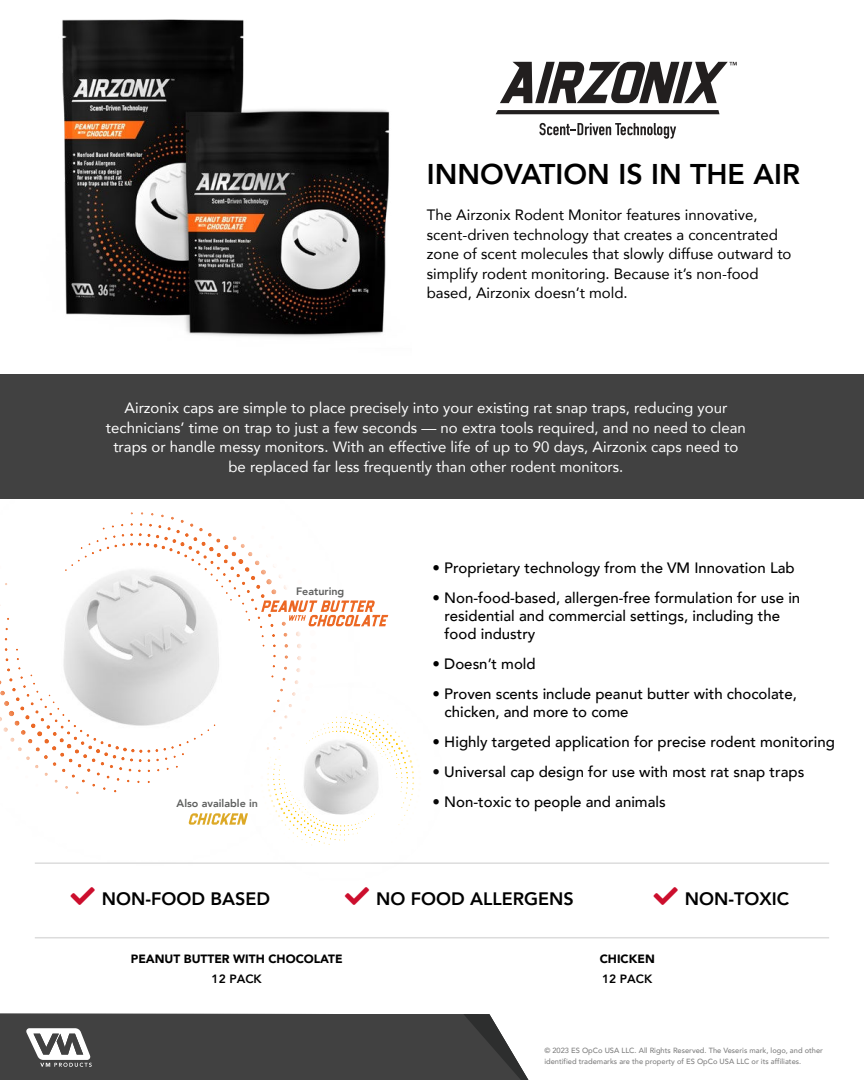
<style>
.page{position:relative;width:864px;height:1080px;background:#fff}
.page>*{position:absolute;margin:0;border:0;box-sizing:border-box;transform-origin:0 0}
.t1{font:800 28.5px "Avenir";color:#000}
.t2{font:800 18px "Avenir";color:#000}
.t3{font:500 15px/30px "Avenir";color:#000}
.t4{font:15px/19.5px "Avenir";color:#fff;text-align:center}
.t5{font:15px/19.5px "Avenir";color:#000}
.t6{font:900 12px "Avenir";color:#000}
.t7{font:800 12px "Avenir";color:#000}
.t8{font:800 10.8px "Avenir";color:#5e5f5e}
.t9{font:500 7.5px/10.5px "Avenir";color:#808080}
</style>
<div class="page">
<img style="left:0;top:537px;width:389px;height:477px">
<svg style="left:102px;top:512px;width:134px;height:25px"></svg>
<img style="left:62px;top:19px;width:328px;height:318px">
<div style="left:260px;top:602px;width:14px;height:10px;background:#fff"></div>
<svg style="left:261px;top:600px;width:127px;height:26px"></svg>
<svg style="left:0;top:1014px;width:529px;height:66px;background:#4d4d4d"></svg>
<svg style="left:496px;top:110px;width:224px;height:4px"></svg>
<svg style="left:539px;top:123px;width:137px;height:16px"></svg>
<svg style="left:500px;top:62px;width:237px;height:41px"></svg>
<div style="left:0;top:375px;width:864px;height:124px;background:#414141"></div>
<hr style="left:35px;top:862px;width:794px;height:2px;background:#dcdcdc">
<hr style="left:35px;top:937px;width:794px;height:1px;background:#dcdcdc">
<img style="left:181px;top:654px;width:307px;height:305px">
<svg style="left:336px;top:712px;width:57px;height:11px"></svg>
<svg style="left:71px;top:887px;width:24px;height:18px"></svg>
<svg style="left:345px;top:887px;width:24px;height:18px"></svg>
<h1 class="t1" style="left:427px;top:163px;width:375px">INNOVATION IS IN THE AIR</h1>
<p class="t5" style="left:427px;top:207px;width:366px">The Airzonix Rodent Monitor features innovative, scent-driven technology that creates a concentrated zone of scent molecules that slowly diffuse outward to simplify rodent monitoring. Because it’s non-food based, Airzonix doesn’t mold.</p>
<p class="t4" style="left:106px;top:400px;width:641px">Airzonix caps are simple to place precisely into your existing rat snap traps, reducing your technicians’ time on trap to just a few seconds — no extra tools required, and no need to clean traps or handle messy monitors. With an effective life of up to 90 days, Airzonix caps need to be replaced far less frequently than other rodent monitors.</p>
<p class="t8" style="left:296px;top:587px;width:50px">Featuring</p>
<p class="t8" style="left:177px;top:799px;width:83px">Also available in</p>
<p class="t3" style="left:433px;top:554px;width:369px">ï Proprietary technology from the VM Innovation Lab ï Non-food-based, allergen-free formulation for use in</p>
<p class="t3" style="left:445px;top:608px;width:337px;line-height:18px">residential and commercial settings, including the food industry</p>
<p class="t3" style="left:433px;top:650px;width:366px">ï Doesn’t mold<br>ï Proven scents include peanut butter with chocolate,</p>
<p class="t3" style="left:433px;top:698px;width:404px;text-indent:12px">chicken, and more to come<br>ï Highly targeted application for precise rodent monitoring ï Universal cap design for use with most rat snap traps<br>ï Non-toxic to people and animals</p>
<p class="t2" style="left:102px;top:891px;width:170px">NON-FOOD BASED</p>
<p class="t2" style="left:376px;top:891px;width:199px">NO FOOD ALLERGENS</p>
<p class="t2" style="left:685px;top:891px;width:106px">NON-TOXIC</p>
<p class="t6" style="left:131px;top:952px;width:213px">PEANUT BUTTER WITH CHOCOLATE</p>
<p class="t7" style="left:212px;top:973px;width:52px">12 PACK</p>
<p class="t6" style="left:600px;top:952px;width:57px">CHICKEN</p>
<p class="t7" style="left:602px;top:973px;width:52px">12 PACK</p>
<p class="t9" style="left:544px;top:1046px;width:280px">© 2023 ES OpCo USA LLC. All Rights Reserved. The Veseris mark, logo, and other identified trademarks are the property of ES OpCo USA LLC or its affiliates.</p>
</div>
